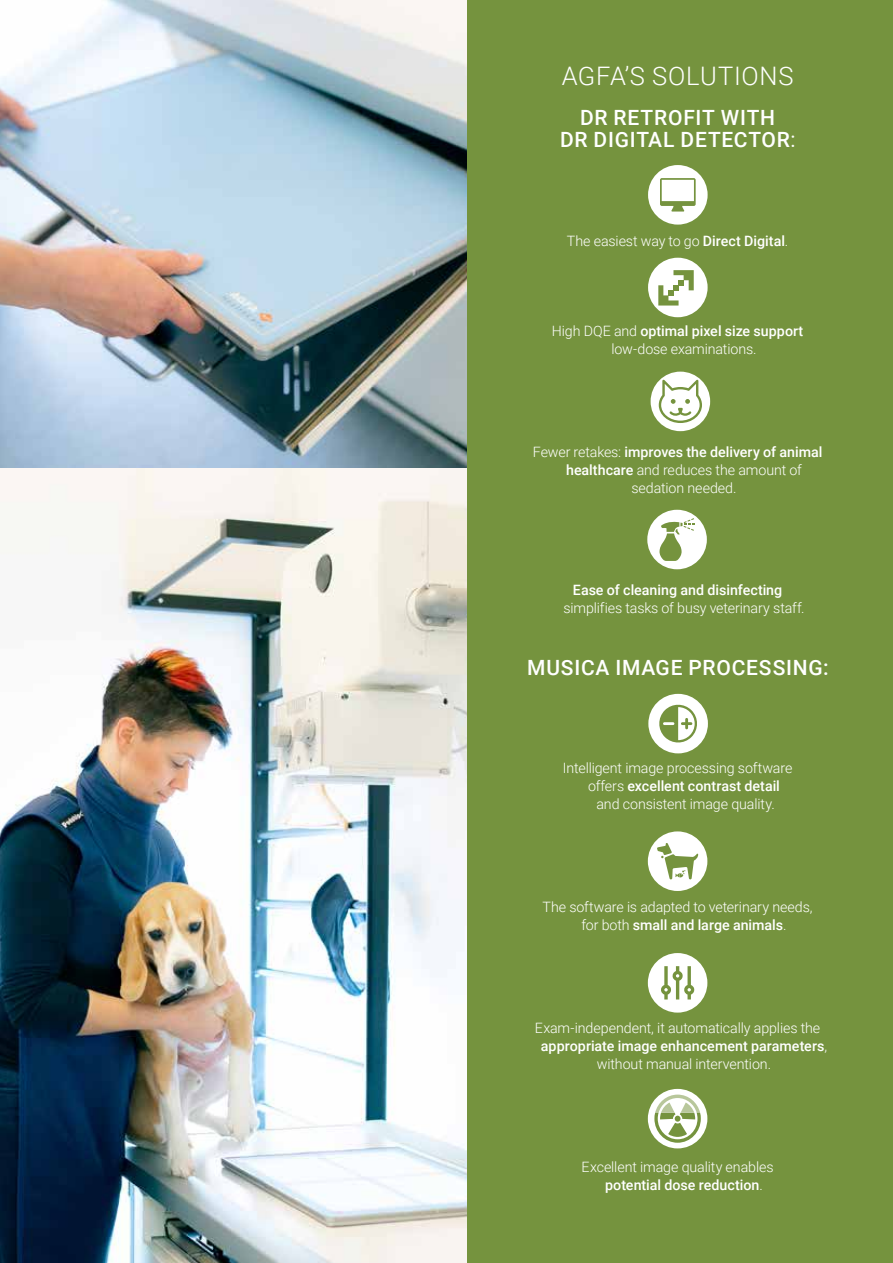
<style>
.page{position:relative;width:893px;height:1263px;background:#fff}
.page>*{position:absolute;margin:0;border:0;box-sizing:border-box;transform-origin:0 0}
.t1{font:300 25.5px "Roboto";letter-spacing:.03em;color:#fff}
.t2{font:500 21px/22.5px "Roboto";letter-spacing:.035em;color:#fff;text-align:center}
.t3{font:300 14.25px/18px "Roboto";letter-spacing:-.01em;color:#fff}
.t4{font:500 14.25px "Roboto";color:#fff}
.s1{font-weight:400}
.s2{font-weight:500}
.s3{font-weight:300}
</style>
<div class="page">
<img style="left:0;top:0;width:467px;height:1263px">
<img style="left:0;top:0;width:1px;height:675px">
<div style="left:467px;top:0;width:426px;height:1263px;background:#75933e"></div>
<div style="left:648px;top:831px;width:59px;height:60px;background:#fff;border-radius:50%"></div>
<svg style="left:657px;top:843px;width:41px;height:36px"></svg>
<div style="left:648px;top:953px;width:59px;height:59px;background:#fff;border-radius:50%"></div>
<svg style="left:661px;top:966px;width:34px;height:33px"></svg>
<div style="left:648px;top:165px;width:60px;height:60px;background:#fff;border-radius:50%"></div>
<svg style="left:660px;top:178px;width:36px;height:34px"></svg>
<div style="left:648px;top:258px;width:60px;height:59px;background:#fff;border-radius:50%"></div>
<svg style="left:658px;top:270px;width:36px;height:36px"></svg>
<div style="left:647px;top:510px;width:60px;height:59px;background:#fff;border-radius:50%"></div>
<svg style="left:659px;top:518px;width:36px;height:43px"></svg>
<div style="left:648px;top:1089px;width:59px;height:59px;background:#fff;border-radius:50%"></div>
<svg style="left:654px;top:1094px;width:47px;height:49px"></svg>
<div style="left:648px;top:694px;width:60px;height:59px;background:#fff;border-radius:50%"></div>
<svg style="left:659px;top:704px;width:38px;height:39px"></svg>
<div style="left:651px;top:372px;width:59px;height:59px;background:#fff;border-radius:50%"></div>
<svg style="left:659px;top:380px;width:43px;height:43px"></svg>
<h1 class="t1" style="left:562px;top:58px;width:233px">AGFA’S SOLUTIONS</h1>
<h2 class="t2" style="left:560px;top:105px;width:237px">DR RETROFIT WITH<br>DR DIGITAL DETECTOR<span class="s1">:</span></h2>
<p class="t3" style="left:567px;top:231px;width:223px">The easiest way to go <span class="s2">Direct Digital</span>.</p>
<p class="t3" style="left:611px;top:321px;width:193px;text-indent:-59px">High DQE and <span class="s2">optimal pixel size support </span>low-dose examinations.</p>
<p class="t4" style="left:533px;top:441px;width:291px"><span class="s3">Fewer retakes:</span> improves the delivery of animal</p>
<p class="t3" style="left:566px;top:460px;width:237px"><span class="s2">healthcare</span> and reduces the amount of</p>
<p class="t3" style="left:631px;top:478px;width:107px">sedation needed.</p>
<p class="t4" style="left:573px;top:580px;width:211px">Ease of cleaning and disinfecting</p>
<p class="t3" style="left:563px;top:599px;width:243px">simplifies tasks of busy veterinary staff.</p>
<h2 class="t2" style="left:527px;top:655px;width:303px">MUSICA IMAGE PROCESSING:</h2>
<p class="t3" style="left:563px;top:759px;width:231px">Intelligent image processing software</p>
<p class="t4" style="left:588px;top:776px;width:193px"><span class="s3">offers</span> excellent contrast detail</p>
<p class="t3" style="left:596px;top:795px;width:180px">and consistent image quality.</p>
<p class="t3" style="left:581px;top:897px;width:233px;text-indent:-39px">The software is adapted to veterinary needs, for both <span class="s2">small and large animals</span>.</p>
<p class="t3" style="left:535px;top:1018px;width:294px;text-align:center">Exam-independent, it automatically applies the <span class="s2">appropriate image enhancement parameters</span>, without manual intervention.</p>
<p class="t3" style="left:605px;top:1157px;width:170px;text-indent:-24px">Excellent image quality enables <span class="s2">potential dose reduction</span>.</p>
</div>
